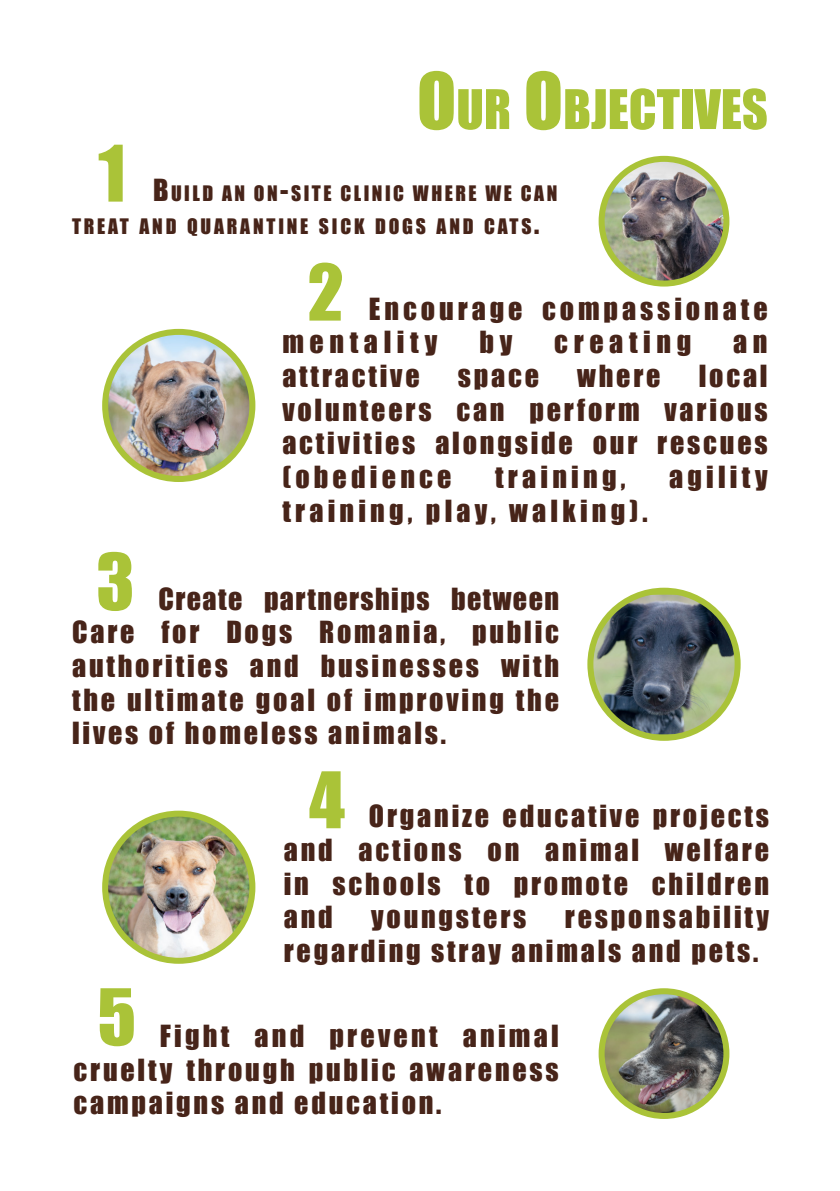
<style>
.page{position:relative;width:840px;height:1191px;background:#fff}
.page>*{position:absolute;margin:0;border:0;box-sizing:border-box;transform-origin:0 0}
.t1{font:72px "Impact";color:#aac338}
.t2{font:50.4px "Impact";color:#aac338}
.t3{font:28px/33.6px "Impact";letter-spacing:.1em;color:#472419;text-align:justify}
.t4{font:28px "Impact";letter-spacing:.15em;color:#472419}
.t5{font:28px/33.6px "Impact";letter-spacing:.14em;color:#472419}
.t6{font:28px "Impact";letter-spacing:.2em;color:#472419}
.t7{font:19.6px/33.6px "Impact";letter-spacing:.14em;color:#472419}
.s1{font-size:72px}
.s2{font-size:28px}
</style>
<div class="page">
<img style="left:601px;top:159px;width:125px;height:124px;border-radius:62px">
<div style="left:598px;top:156px;width:131px;height:130px;border:6px solid #aac338;border-radius:50%"></div>
<img style="left:105px;top:332px;width:147px;height:147px;border-radius:74px">
<div style="left:102px;top:329px;width:153px;height:153px;border:6px solid #aac338;border-radius:50%"></div>
<img style="left:594px;top:594px;width:143px;height:140px">
<div style="left:587px;top:587px;width:153px;height:154px;border:6px solid #aac338;border-radius:50%"></div>
<img style="left:105px;top:813px;width:147px;height:147px;border-radius:74px">
<div style="left:102px;top:810px;width:153px;height:153px;border:6px solid #aac338;border-radius:50%"></div>
<img style="left:601px;top:991px;width:125px;height:125px;border-radius:62px">
<div style="left:598px;top:988px;width:131px;height:131px;border:6px solid #aac338;border-radius:50%"></div>
<p class="t2" style="left:416px;top:70px;width:350px"><span class="s1">O</span>UR <span class="s1">O</span>BJECTIVES</p>
<p class="t1" style="left:98px;top:117px;width:29px">1</p>
<p class="t7" style="left:72px;top:176px;width:486px;text-indent:81px"><span class="s2">B</span>UILD AN ON<span class="s2">-</span>SITE CLINIC WHERE WE CAN<br>TREAT AND QUARANTINE SICK DOGS AND CATS<span class="s2">.</span></p>
<p class="t1" style="left:307px;top:236px;width:38px">2</p>
<p class="t5" style="left:282px;top:291px;width:486px;text-indent:87px">Encourage compassionate mentality</p>
<p class="t3" style="left:479px;top:325px;width:34px">by</p>
<p class="t6" style="left:554px;top:321px;width:138px">creating</p>
<p class="t3" style="left:732px;top:325px;width:36px">an</p>
<p class="t3" style="left:282px;top:358px;width:486px;text-indent:416px">local volunteers can perform various activities alongside our rescues (obedience</p>
<p class="t3" style="left:282px;top:358px;width:139px">attractive</p>
<p class="t3" style="left:457px;top:358px;width:83px">space</p>
<p class="t3" style="left:577px;top:358px;width:85px">where</p>
<p class="t4" style="left:495px;top:455px;width:132px">training,</p>
<p class="t4" style="left:668px;top:455px;width:100px">agility</p>
<p class="t4" style="left:282px;top:489px;width:366px">training, play, walking).</p>
<p class="t1" style="left:96px;top:526px;width:40px">3</p>
<p class="t3" style="left:72px;top:581px;width:488px;text-indent:86px">Create partnerships between Care for Dogs Romania, public authorities and businesses with the ultimate goal of improving the lives of homeless animals.</p>
<p class="t1" style="left:309px;top:744px;width:37px">4</p>
<p class="t3" style="left:283px;top:799px;width:486px;text-indent:85px">Organize educative projects and actions on animal welfare in schools to promote children and</p>
<p class="t3" style="left:283px;top:899px;width:486px;text-indent:281px">responsability regarding stray animals and pets.</p>
<p class="t3" style="left:371px;top:899px;width:157px">youngsters</p>
<p class="t1" style="left:97px;top:961px;width:40px">5</p>
<p class="t3" style="left:73px;top:1018px;width:486px;text-indent:86px">Fight and prevent animal cruelty through public awareness campaigns and education.</p>
</div>
